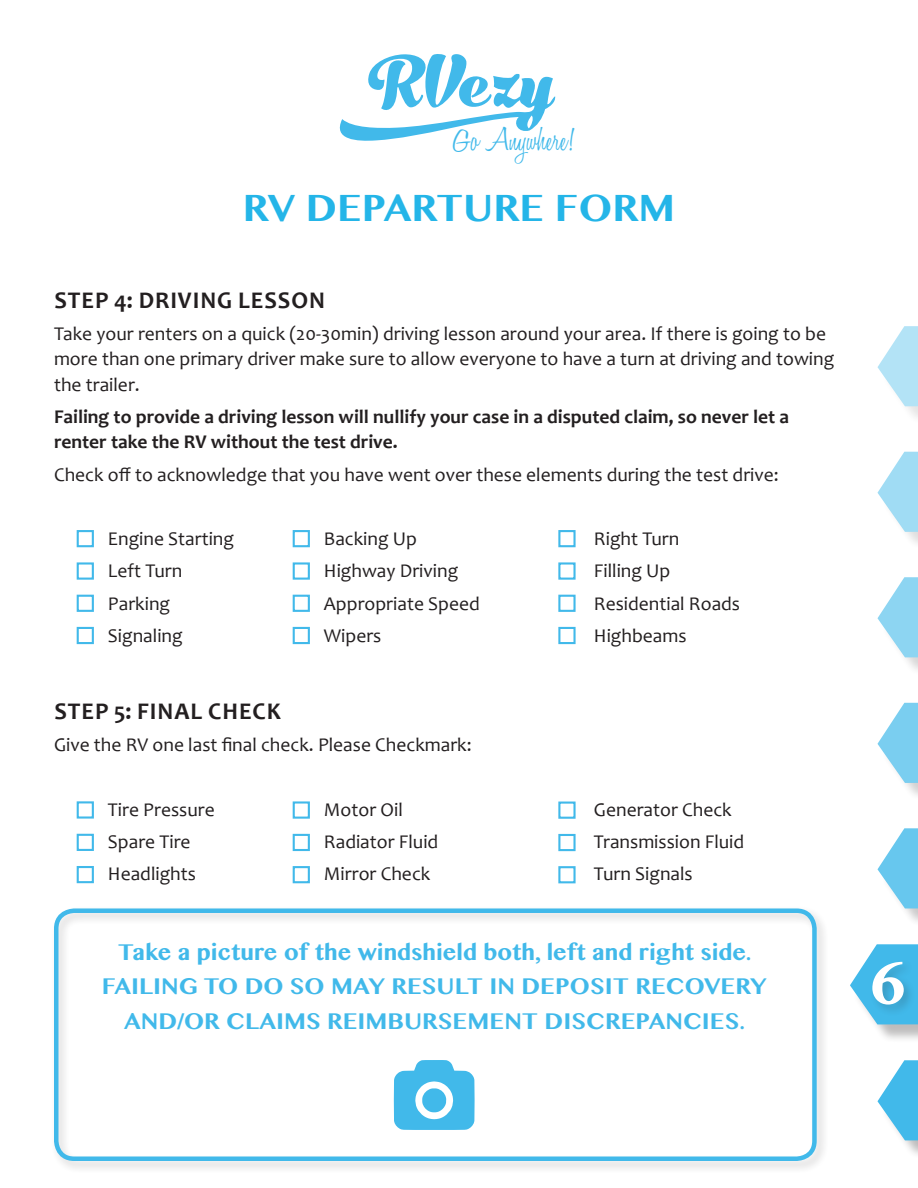
<style>
.page{position:relative;width:918px;height:1188px;background:#fff}
.page>*{position:absolute;margin:0;border:0;box-sizing:border-box;transform-origin:0 0}
.t1{font:700 59.85px "Malayalam MN";color:#fff}
.t2{font:700 37.5px "Malayalam MN";color:#24b5e8}
.t3{font:300 33.75px "Honey Script";color:#41b9ea}
.Paragraph_Style_1{font:700 24px "Candara";letter-spacing:.04em;color:#231f20}
.t4{font:700 22.5px/34.5px "Malayalam MN";color:#41b9ea;text-align:center}
.t5{font:19.5px/25.5px "Candara";color:#231f20}
.t6{font:700 19.5px/25.5px "Candara";color:#231f20}
</style>
<div class="page">
<svg style="left:339px;top:54px;width:217px;height:87px"></svg>
<div style="left:881px;top:328px;width:37px;height:97px;background:#231f20;opacity:.3"></div>
<svg style="left:878px;top:326px;width:40px;height:80px"></svg>
<div style="left:881px;top:454px;width:37px;height:97px;background:#231f20;opacity:.3"></div>
<svg style="left:878px;top:452px;width:40px;height:80px"></svg>
<div style="left:881px;top:579px;width:37px;height:97px;background:#231f20;opacity:.3"></div>
<svg style="left:878px;top:577px;width:40px;height:80px"></svg>
<div style="left:881px;top:705px;width:37px;height:97px;background:#231f20;opacity:.3"></div>
<svg style="left:878px;top:703px;width:40px;height:80px"></svg>
<div style="left:881px;top:831px;width:37px;height:96px;background:#231f20;opacity:.3"></div>
<svg style="left:878px;top:828px;width:40px;height:80px"></svg>
<div style="left:853px;top:947px;width:65px;height:96px;background:#231f20;opacity:.3"></div>
<svg style="left:850px;top:944px;width:68px;height:80px"></svg>
<div style="left:881px;top:1063px;width:37px;height:96px;background:#231f20;opacity:.3"></div>
<svg style="left:878px;top:1060px;width:40px;height:80px"></svg>
<div style="left:869px;top:959px;width:48px;height:58px;background:#231f20;opacity:.2"></div>
<div style="left:77px;top:530px;width:17px;height:17px;border:2px solid #41b9ea"></div>
<div style="left:77px;top:562px;width:17px;height:18px;border:2px solid #41b9ea"></div>
<div style="left:77px;top:595px;width:17px;height:17px;border:2px solid #41b9ea"></div>
<div style="left:77px;top:627px;width:17px;height:17px;border:2px solid #41b9ea"></div>
<div style="left:293px;top:530px;width:17px;height:17px;border:2px solid #41b9ea"></div>
<div style="left:293px;top:562px;width:17px;height:18px;border:2px solid #41b9ea"></div>
<div style="left:293px;top:595px;width:17px;height:17px;border:2px solid #41b9ea"></div>
<div style="left:293px;top:627px;width:17px;height:17px;border:2px solid #41b9ea"></div>
<div style="left:558px;top:530px;width:18px;height:17px;border:2px solid #41b9ea"></div>
<div style="left:558px;top:562px;width:18px;height:18px;border:2px solid #41b9ea"></div>
<div style="left:558px;top:595px;width:18px;height:17px;border:2px solid #41b9ea"></div>
<div style="left:558px;top:627px;width:18px;height:17px;border:2px solid #41b9ea"></div>
<div style="left:77px;top:801px;width:17px;height:18px;border:2px solid #41b9ea"></div>
<div style="left:77px;top:834px;width:17px;height:17px;border:2px solid #41b9ea"></div>
<div style="left:77px;top:866px;width:17px;height:17px;border:2px solid #41b9ea"></div>
<div style="left:293px;top:801px;width:17px;height:18px;border:2px solid #41b9ea"></div>
<div style="left:293px;top:834px;width:17px;height:17px;border:2px solid #41b9ea"></div>
<div style="left:293px;top:866px;width:17px;height:17px;border:2px solid #41b9ea"></div>
<div style="left:558px;top:802px;width:18px;height:17px;border:2px solid #41b9ea"></div>
<div style="left:558px;top:834px;width:18px;height:17px;border:2px solid #41b9ea"></div>
<div style="left:558px;top:866px;width:18px;height:17px;border:2px solid #41b9ea"></div>
<div style="left:51px;top:905px;width:779px;height:269px;background:#231f20;opacity:.2"></div>
<div style="left:54px;top:908px;width:763px;height:253px;border:4px solid #41b9ea;border-radius:18px"></div>
<svg style="left:394px;top:1060px;width:81px;height:70px"></svg>
<h3 class="t3" style="left:452px;top:119px;width:127px">Go Anywhere!</h3>
<p class="t2" style="left:243px;top:184px;width:434px">RV DEPARTURE FORM</p>
<p class="Paragraph_Style_1" style="left:54px;top:285px;width:272px">STEP 4: DRIVING LESSON</p>
<p class="t5" style="left:54px;top:321px;width:782px">Take your renters on a quick (20-30min) driving lesson around your area. If there is going to be more than one primary driver make sure to allow everyone to have a turn at driving and towing the trailer.</p>
<p class="t6" style="left:54px;top:404px;width:737px">Failing to provide a driving lesson will nullify your case in a disputed claim, so never let a renter take the RV without the test drive.</p>
<p class="t5" style="left:54px;top:462px;width:726px">Check off to acknowledge that you have went over these elements during the test drive:</p>
<p class="t5" style="left:108px;top:526px;width:128px">Engine Starting</p>
<p class="t5" style="left:324px;top:526px;width:95px">Backing Up</p>
<p class="t5" style="left:594px;top:526px;width:87px">Right Turn</p>
<p class="t5" style="left:108px;top:558px;width:76px">Left Turn</p>
<p class="t5" style="left:324px;top:558px;width:136px">Highway Driving</p>
<p class="t5" style="left:594px;top:558px;width:78px">Filling Up</p>
<p class="t5" style="left:108px;top:591px;width:64px">Parking</p>
<p class="t5" style="left:324px;top:591px;width:157px">Appropriate Speed</p>
<p class="t5" style="left:594px;top:591px;width:148px">Residential Roads</p>
<p class="t5" style="left:108px;top:623px;width:76px">Signaling</p>
<p class="t5" style="left:324px;top:623px;width:59px">Wipers</p>
<p class="t5" style="left:594px;top:623px;width:94px">Highbeams</p>
<p class="Paragraph_Style_1" style="left:54px;top:697px;width:228px">STEP 5: FINAL CHECK</p>
<p class="t5" style="left:54px;top:732px;width:419px">Give the RV one last final check. Please Checkmark:</p>
<p class="t5" style="left:108px;top:797px;width:108px">Tire Pressure</p>
<p class="t5" style="left:324px;top:797px;width:80px">Motor Oil</p>
<p class="t5" style="left:594px;top:797px;width:139px">Generator Check</p>
<p class="t5" style="left:108px;top:829px;width:84px">Spare Tire</p>
<p class="t5" style="left:324px;top:829px;width:116px">Radiator Fluid</p>
<p class="t5" style="left:594px;top:829px;width:152px">Transmission Fluid</p>
<p class="t5" style="left:108px;top:861px;width:90px">Headlights</p>
<p class="t5" style="left:324px;top:861px;width:108px">Mirror Check</p>
<p class="t5" style="left:594px;top:861px;width:100px">Turn Signals</p>
<p class="t4" style="left:102px;top:936px;width:666px">Take a picture of the windshield both, left and right side.<br>FAILING TO DO SO MAY RESULT IN DEPOSIT RECOVERY<br>AND/OR CLAIMS REIMBURSEMENT DISCREPANCIES.</p>
<p class="t1" style="left:869px;top:944px;width:40px">6</p>
</div>
